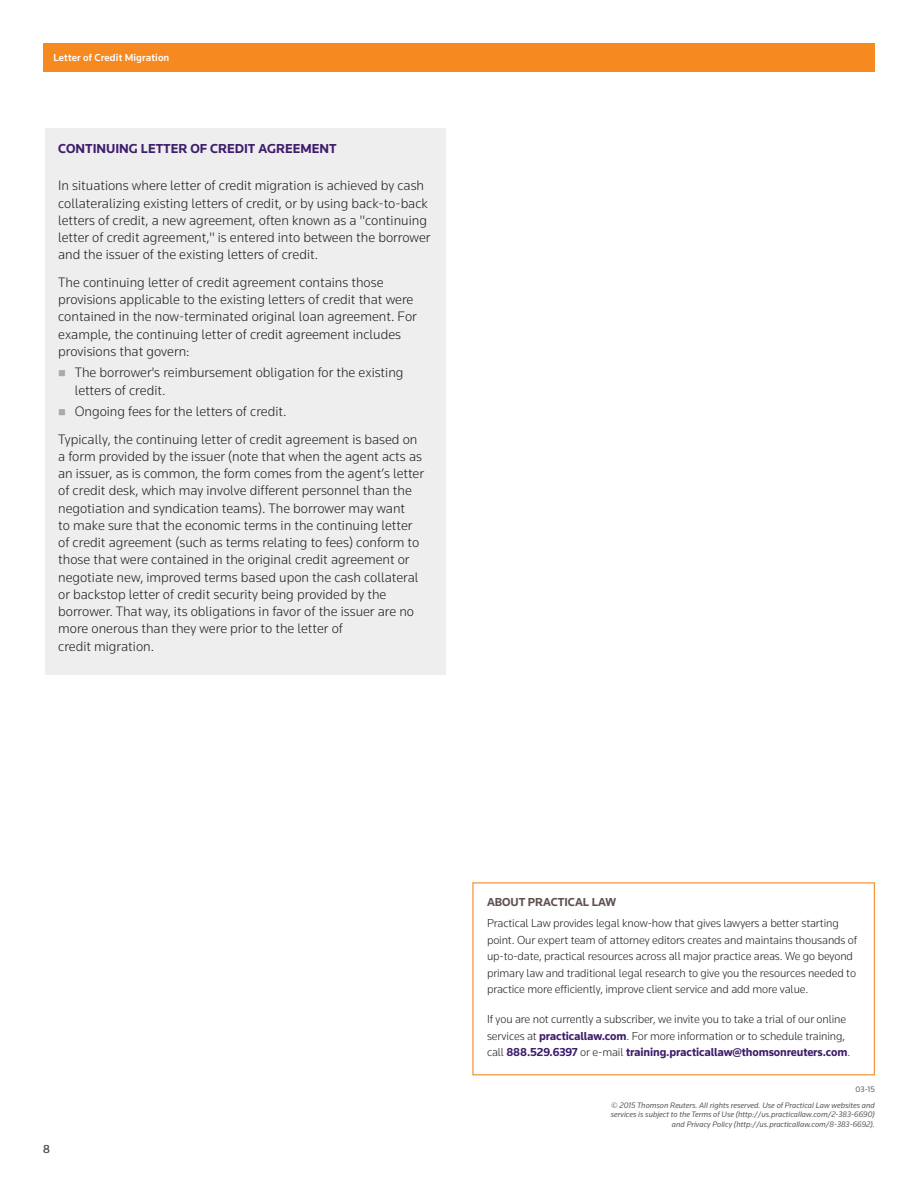
<style>
.page{position:relative;width:918px;height:1188px;background:#fff}
.page>*{position:absolute;margin:0;border:0;box-sizing:border-box;transform-origin:0 0}
.PLC_Text{font:300 14.25px/17.2px "Knowledge";color:#231f20}
.Body_Copy_Before_Bul{font:300 14.25px/17.2px "Knowledge";color:#231f20}
.PLC_Title{font:700 13.5px "Knowledge";color:#3e1d6b}
.t1{font:300 12px/16.5px "Knowledge";letter-spacing:-.01em;color:#231f20}
.t2{font:700 12px "Knowledge";letter-spacing:-.005em;color:#5f514d}
.t3{font:12px "Knowledge";color:#57585a}
.t4{font:500 10.5px "Knowledge";letter-spacing:.01em;color:#fff}
.t5{font:italic 8.25px/9.8px "Knowledge";color:#57585a;text-align:right}
.t6{font:8.25px "Knowledge";color:#57585a}
.s1{font-weight:700;color:#3e1d6b}
</style>
<div class="page">
<div style="left:43px;top:43px;width:832px;height:29px;background:#f6891f"></div>
<div style="left:45px;top:128px;width:401px;height:547px;background:#eeeeef"></div>
<p class="t4" style="left:53px;top:51px;width:117px">Letter of Credit Migration</p>
<p class="PLC_Title" style="left:58px;top:140px;width:280px">CONTINUING LETTER OF CREDIT AGREEMENT</p>
<p class="PLC_Text" style="left:58px;top:177px;width:374px">In situations where letter of credit migration is achieved by cash collateralizing existing letters of credit, or by using back-to-back letters of credit, a new agreement, often known as a "continuing letter of credit agreement," is entered into between the borrower and the issuer of the existing letters of credit.</p>
<p class="Body_Copy_Before_Bul" style="left:58px;top:273px;width:360px">The continuing letter of credit agreement contains those provisions applicable to the existing letters of credit that were contained in the now-terminated original loan agreement. For example, the continuing letter of credit agreement includes provisions that govern:</p>
<p class="PLC_Text" style="left:75px;top:364px;width:330px">The borrower's reimbursement obligation for the existing letters of credit.</p>
<p class="PLC_Text" style="left:75px;top:403px;width:213px">Ongoing fees for the letters of credit.</p>
<p class="PLC_Text" style="left:58px;top:430px;width:367px">Typically, the continuing letter of credit agreement is based on a form provided by the issuer (note that when the agent acts as an issuer, as is common, the form comes from the agent’s letter of credit desk, which may involve different personnel than the negotiation and syndication teams). The borrower may want<br>to make sure that the economic terms in the continuing letter of credit agreement (such as terms relating to fees) conform to those that were contained in the original credit agreement or negotiate new, improved terms based upon the cash collateral or backstop letter of credit security being provided by the borrower. That way, its obligations in favor of the issuer are no more onerous than they were prior to the letter of<br>credit migration.</p>
<p class="t3" style="left:43px;top:1141px;width:8px">8</p>
<p class="t2" style="left:487px;top:895px;width:131px">ABOUT PRACTICAL LAW</p>
<p class="t1" style="left:487px;top:915px;width:372px">Practical Law provides legal know-how that gives lawyers a better starting point. Our expert team of attorney editors creates and maintains thousands of up-to-date, practical resources across all major practice areas. We go beyond primary law and traditional legal research to give you the resources needed to practice more efficiently, improve client service and add more value.</p>
<p class="t1" style="left:487px;top:1011px;width:365px">If you are not currently a subscriber, we invite you to take a trial of our online services at <span class="s1">practicallaw.com</span>. For more information or to schedule training, call <span class="s1">888.529.6397</span> or e-mail <span class="s1">training.practicallaw@thomsonreuters.com</span>.</p>
<p class="t6" style="left:856px;top:1084px;width:21px">03-15</p>
<p class="t5" style="left:611px;top:1100px;width:266px">© 2015 Thomson Reuters. All rights reserved. Use of Practical Law websites and services is subject to the Terms of Use (http://us.practicallaw.com/2-383-6690) and Privacy Policy (http://us.practicallaw.com/8-383-6692).</p>
</div>
